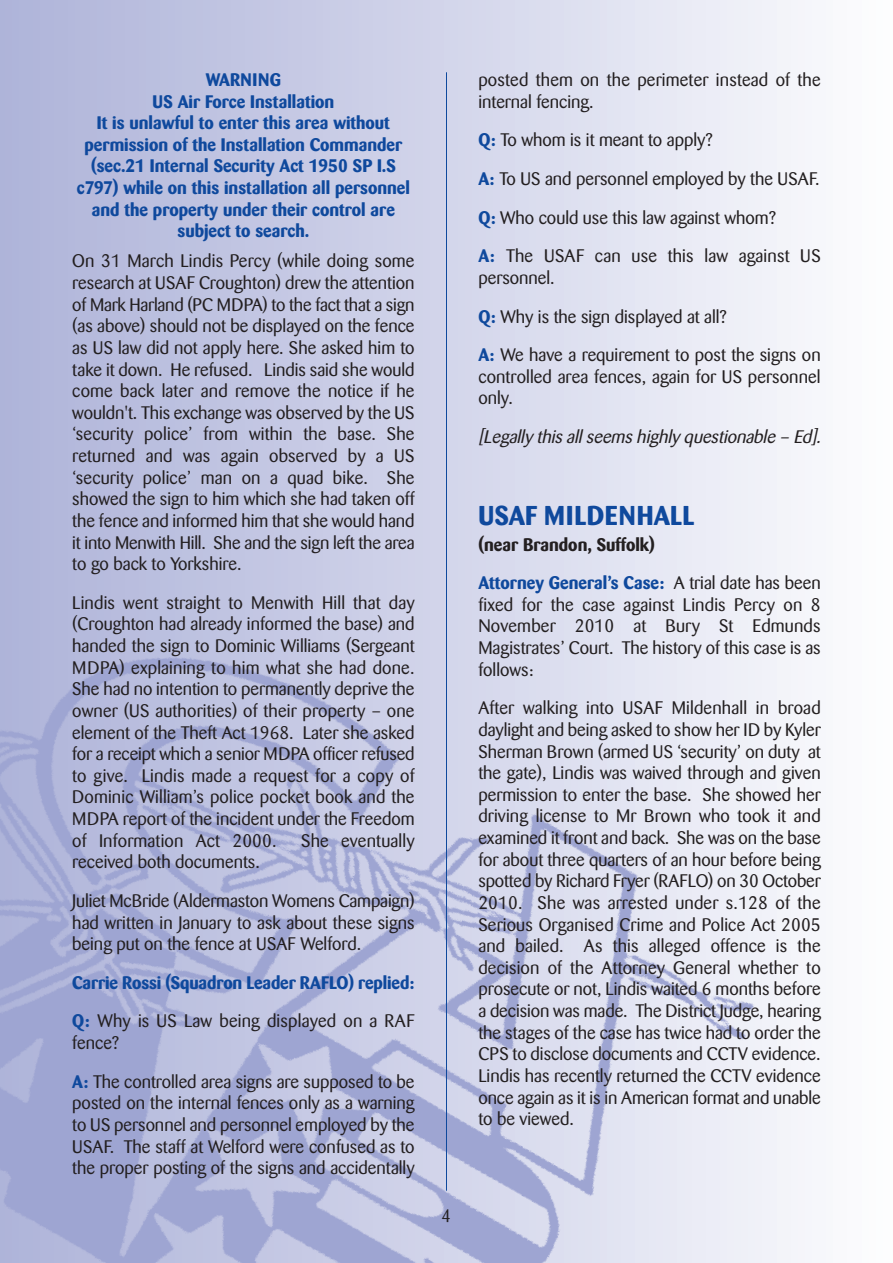
<style>
.page{position:relative;width:893px;height:1263px;background:#fff}
.page>*{position:absolute;margin:0;border:0;box-sizing:border-box;transform-origin:0 0}
.t1{font:700 27px "Barmeno";letter-spacing:.02em;color:#0f499d}
.t2{font:18px/21.6px "Barmeno";color:#231f20}
.t3{font:700 18px/21.6px "Barmeno";color:#0f499d}
.t4{font:italic 18px "Barmeno";color:#231f20}
.s1{font-weight:400;color:#231f20}
.s2{font-weight:700;color:#0f499d}
.s3{color:#231f20}
</style>
<div class="page">
<div style="left:0;top:0;width:893px;height:1263px;background:linear-gradient(to right,#acb2d8,#fbfcfe)"></div>
<img style="left:0;top:536px;width:765px;height:727px">
<hr style="left:446px;top:72px;width:1px;height:1119px;background:#0f499d">
<p class="t3" style="left:77px;top:70px;width:335px;text-align:center">WARNING<br>US Air Force Installation<br>It is unlawful to enter this area without permission of the Installation Commander (sec.21 Internal Security Act 1950 SP I.S c797) while on this installation all personnel and the property under their control are subject to search.</p>
<p class="t2" style="left:72px;top:252px;width:344px;text-align:justify">On 31 March Lindis Percy (while doing some research at USAF Croughton) drew the attention of Mark Harland (PC MDPA) to the fact that a sign (as above) should not be displayed on the fence as US law did not apply here. She asked him to take it down. He refused. Lindis said she would come back later and remove the notice if he wouldn't. This exchange was observed by the US ‘security police’ from within the base. She returned and was again observed by a US ‘security police’ man on a quad bike. She showed the sign to him which she had taken off the fence and informed him that she would hand it into Menwith Hill. She and the sign left the area to go back to Yorkshire.</p>
<p class="t2" style="left:72px;top:593px;width:344px;text-align:justify">Lindis went straight to Menwith Hill that day (Croughton had already informed the base) and handed the sign to Dominic Williams (Sergeant MDPA) explaining to him what she had done.<br>She had no intention to permanently deprive the owner (US authorities) of their property – one element of the Theft Act 1968. Later she asked for a receipt which a senior MDPA officer refused to give. Lindis made a request for a copy of Dominic William’s police pocket book and the MDPA report of the incident under the Freedom of Information Act 2000.</p>
<p class="t2" style="left:301px;top:831px;width:115px">She eventually</p>
<p class="t2" style="left:72px;top:844px;width:344px;line-height:38.7px">received both documents.<br>Juliet McBride (Aldermaston Womens Campaign)</p>
<p class="t2" style="left:72px;top:913px;width:344px">had written in January to ask about these signs being put on the fence at USAF Welford.</p>
<p class="t3" style="left:72px;top:964px;width:344px;line-height:38.7px">Carrie Rossi (Squadron Leader RAFLO) replied:<br>Q: <span class="s1">Why is US Law being displayed on a RAF</span></p>
<p class="t2" style="left:72px;top:1025px;width:344px;line-height:38.7px">fence?<br><span class="s2">A:</span> The controlled area signs are supposed to be</p>
<p class="t2" style="left:72px;top:1094px;width:344px;text-align:justify">posted on the internal fences only as a warning to US personnel and personnel employed by the USAF. The staff at Welford were confused as to the proper posting of the signs and accidentally</p>
<p class="t2" style="left:442px;top:1207px;width:11px">4</p>
<p class="t2" style="left:478px;top:70px;width:344px">posted them on the perimeter instead of the internal fencing.</p>
<p class="t2" style="left:478px;top:122px;width:344px;line-height:38.7px"><span class="s2">Q:</span> To whom is it meant to apply?<br><span class="s2">A:</span> To US and personnel employed by the USAF.<br><span class="s2">Q:</span> Who could use this law against whom?<br><span class="s2">A:</span> The USAF can use this law against US</p>
<p class="t2" style="left:478px;top:260px;width:344px;line-height:38.7px">personnel.<br><span class="s2">Q:</span> Why is the sign displayed at all?<br><span class="s2">A:</span> We have a requirement to post the signs on</p>
<p class="t2" style="left:478px;top:367px;width:344px">controlled area fences, again for US personnel only.</p>
<p class="t4" style="left:478px;top:429px;width:348px">[Legally this all seems highly questionable – Ed].</p>
<h1 class="t1" style="left:478px;top:502px;width:217px">USAF MILDENHALL</h1>
<p class="t3" style="left:478px;top:526px;width:344px;line-height:38.7px"><span class="s3">(near Brandon, Suffolk)<br></span>Attorney General’s Case: <span class="s1">A trial date has been</span></p>
<p class="t2" style="left:478px;top:595px;width:344px;text-align:justify">fixed for the case against Lindis Percy on 8<br>November 2010 at Bury St Edmunds Magistrates’ Court. The history of this case is as follows:</p>
<p class="t2" style="left:478px;top:699px;width:344px;text-align:justify">After walking into USAF Mildenhall in broad daylight and being asked to show her ID by Kyler Sherman Brown (armed US ‘security’ on duty at the gate), Lindis was waived through and given permission to enter the base. She showed her driving license to Mr Brown who took it and examined it front and back. She was on the base for about three quarters of an hour before being spotted by Richard Fryer (RAFLO) on 30 October 2010. She was arrested under s.128 of the Serious Organised Crime and Police Act 2005 and bailed. As this alleged offence is the decision of the Attorney General whether to prosecute or not, Lindis waited 6 months before a decision was made. The District Judge, hearing the stages of the case has twice had to order the CPS to disclose documents and CCTV evidence.<br>Lindis has recently returned the CCTV evidence once again as it is in American format and unable to be viewed.</p>
</div>
